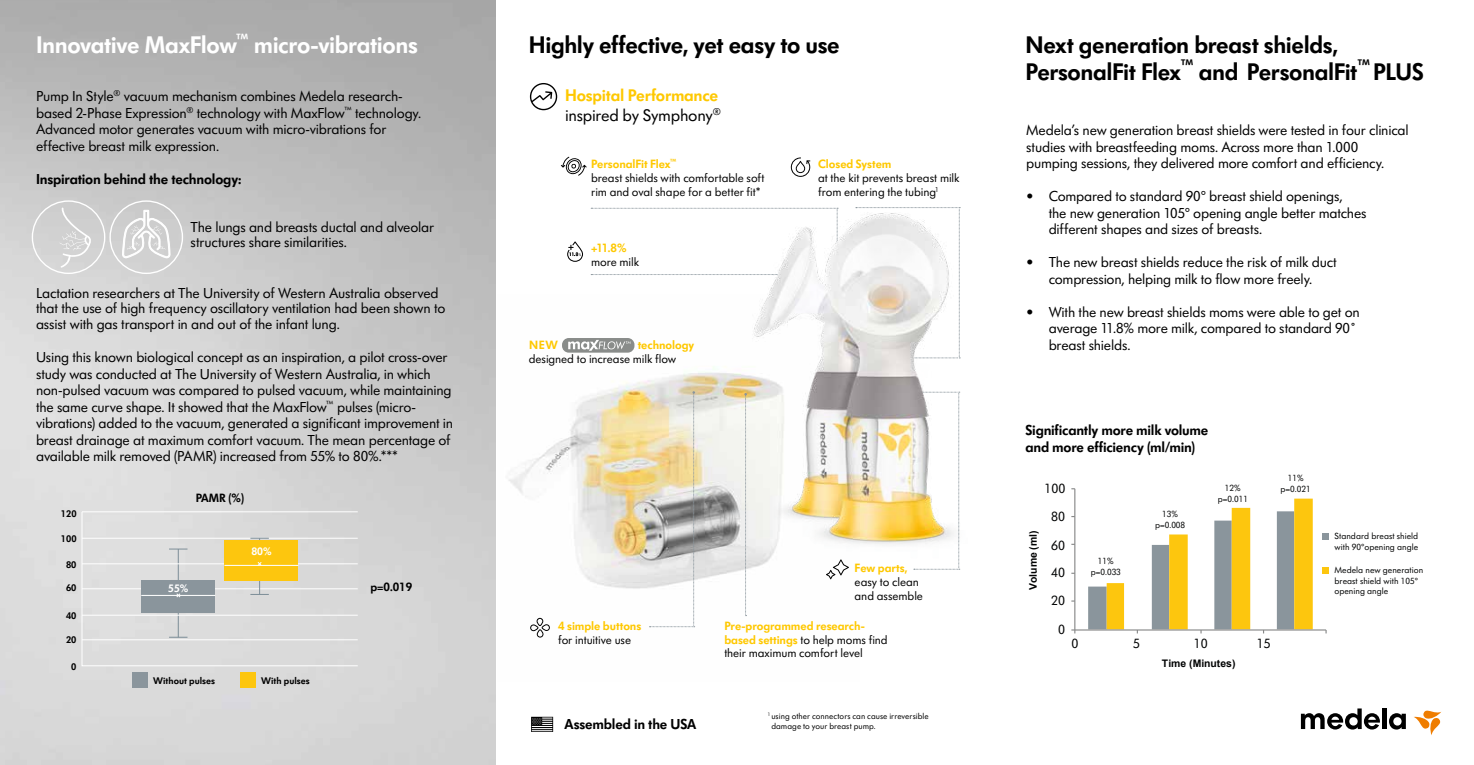
<style>
.page{position:relative;width:1474px;height:765px;background:#fff}
.page>*{position:absolute;margin:0;border:0;box-sizing:border-box;transform-origin:0 0}
.t1{font:600 25px/27.5px "Futura SB Medela";letter-spacing:-.015em;color:#000}
.t2{font:600 25px "Futura SB Medela";letter-spacing:-.015em;color:#fff}
.t3{font:600 17.5px/19.2px "Futura SB Medela";letter-spacing:-.015em;color:#fec800}
.t4{font:15px/16.5px "Futura SB Medela";letter-spacing:-.015em;color:#000}
.t5{font:600 15px/16.5px "Futura SB Medela";letter-spacing:-.015em;color:#000}
.t6{font:13.88px "Futura SB Medela";color:#010202}
.t7{font:12.5px/13.8px "Futura SB Medela";letter-spacing:-.005em;color:#000}
.t8{font:600 12.5px "Futura SB Medela";letter-spacing:-.005em;color:#fec800}
.t9{font:600 12.5px "Futura SB Medela";color:#000}
.t10{font:600 11.25px "Futura SB Medela";color:#fff}
.t11{font:700 10.38px "Arial";color:#010202}
.t12{font:600 10px "Futura SB Medela";color:#000}
.t13{font:9.25px/11.1px "Futura SB Medela";color:#010202;text-align:center}
.t14{font:8.75px/10px "Futura SB Medela";letter-spacing:.005em;color:#000}
.s1{font-weight:400;color:#000}
.s2{font-weight:600;color:#fec800}
</style>
<div class="page">
<img style="left:0;top:0;width:495px;height:765px">
<img style="left:508px;top:338px;width:215px;height:290px">
<svg style="left:561px;top:157px;width:25px;height:19px"></svg>
<svg style="left:567px;top:241px;width:16px;height:21px"></svg>
<svg style="left:530px;top:618px;width:20px;height:20px"></svg>
<hr style="left:1074px;top:489px;width:1px;height:141px;background:#888989">
<hr style="left:1075px;top:629px;width:251px;height:2px;background:#888989">
<svg style="left:1088px;top:499px;width:225px;height:134px"></svg>
<div style="left:1322px;top:533px;width:7px;height:6px;background:#8a959c"></div>
<div style="left:1322px;top:567px;width:7px;height:7px;background:#fdc60e"></div>
<div style="left:132px;top:673px;width:15px;height:15px;background:#8a959c"></div>
<div style="left:240px;top:673px;width:15px;height:15px;background:#fdc60e"></div>
<svg style="left:81px;top:511px;width:277px;height:155px;background:#dad7cb"></svg>
<svg style="left:745px;top:602px;width:2px;height:14px"></svg>
<svg style="left:649px;top:391px;width:46px;height:236px"></svg>
<svg style="left:591px;top:274px;width:132px;height:1px"></svg>
<svg style="left:531px;top:717px;width:22px;height:15px"></svg>
<svg style="left:530px;top:83px;width:27px;height:27px"></svg>
<svg style="left:591px;top:208px;width:132px;height:1px"></svg>
<svg style="left:59px;top:207px;width:33px;height:61px;background:#d6d6d6"></svg>
<div style="left:32px;top:200px;width:73px;height:74px;border:1px solid #fff;border-radius:50%"></div>
<svg style="left:122px;top:210px;width:48px;height:64px"></svg>
<div style="left:109px;top:200px;width:74px;height:74px;border:1px solid #fff;border-radius:50%"></div>
<hr style="left:1382px;top:708px;width:4px;height:21px;background:#000">
<svg style="left:1389px;top:713px;width:17px;height:17px"></svg>
<svg style="left:1301px;top:708px;width:79px;height:22px"></svg>
<svg style="left:1414px;top:710px;width:27px;height:25px"></svg>
<img style="left:723px;top:207px;width:238px;height:395px">
<svg style="left:791px;top:157px;width:19px;height:20px"></svg>
<div style="left:562px;top:338px;width:72px;height:15px;background:#898c8a;border-radius:7px"></div>
<svg style="left:568px;top:340px;width:62px;height:11px"></svg>
<h1 class="t2" style="left:36px;top:29px;width:383px">Innovative MaxFlow<sup>™</sup> micro-vibrations</h1>
<h1 class="t1" style="left:529px;top:30px;width:312px">Highly effective, yet easy to use</h1>
<p class="t4" style="left:36px;top:88px;width:387px">Pump In Style<sup>®</sup> vacuum mechanism combines Medela research&shy;based 2-Phase Expression<sup>®</sup> technology with MaxFlow<sup>™</sup> technology.<br>Advanced motor generates vacuum with micro-vibrations for effective breast milk expression.</p>
<p class="t5" style="left:36px;top:171px;width:207px">Inspiration behind the technology:</p>
<p class="t3" style="left:565px;top:86px;width:157px">Hospital Performance <span class="s1">inspired by Symphony</span><sup>®</sup></p>
<p class="t7" style="left:591px;top:157px;width:175px"><span class="s2">PersonalFit Flex</span><sup>™<br></sup>breast shields with comfortable soft rim and oval shape for a better fit*</p>
<p class="t8" style="left:818px;top:157px;width:75px">Closed System</p>
<p class="t7" style="left:818px;top:171px;width:143px">at the kit prevents breast milk from entering the tubing<sup>1</sup></p>
<p class="t4" style="left:191px;top:220px;width:245px;line-height:15px">The lungs and breasts ductal and alveolar structures share similarities.</p>
<p class="t4" style="left:36px;top:285px;width:411px;line-height:15px">Lactation researchers at The University of Western Australia observed that the use of high frequency oscillatory ventilation had been shown to</p>
<p class="t4" style="left:36px;top:308px;width:413px;line-height:33px">assist with gas transport in and out of the infant lung.<br>Using this known biological concept as an inspiration, a pilot cross-over</p>
<p class="t4" style="left:36px;top:366px;width:419px">study was conducted at The University of Western Australia, in which non-pulsed vacuum was compared to pulsed vacuum, while maintaining the same curve shape. It showed that the MaxFlow<sup>™</sup> pulses (micro&shy;vibrations) added to the vacuum, generated a significant improvement in breast drainage at maximum comfort vacuum. The mean percentage of available milk removed (PAMR) increased from 55% to 80%.***</p>
<p class="t12" style="left:61px;top:507px;width:17px">120</p>
<p class="t12" style="left:61px;top:533px;width:17px">100</p>
<p class="t12" style="left:66px;top:559px;width:12px">80</p>
<p class="t12" style="left:66px;top:582px;width:12px">60</p>
<p class="t12" style="left:66px;top:610px;width:12px">40</p>
<p class="t12" style="left:66px;top:634px;width:12px">20</p>
<p class="t12" style="left:71px;top:661px;width:7px">0</p>
<p class="t9" style="left:196px;top:491px;width:50px">PAMR (%)</p>
<p class="t10" style="left:168px;top:581px;width:22px">55%</p>
<p class="t10" style="left:251px;top:545px;width:22px">80%</p>
<p class="t12" style="left:153px;top:675px;width:63px">Without pulses</p>
<p class="t12" style="left:261px;top:675px;width:50px">With pulses</p>
<p class="t9" style="left:370px;top:580px;width:43px">p=0.019</p>
<p class="t8" style="left:591px;top:240px;width:37px">+11.8%</p>
<p class="t7" style="left:591px;top:255px;width:49px">more milk</p>
<p class="t8" style="left:529px;top:337px;width:30px">NEW</p>
<p class="t8" style="left:638px;top:337px;width:58px">technology</p>
<p class="t7" style="left:529px;top:352px;width:149px">designed to increase milk flow</p>
<p class="t8" style="left:558px;top:618px;width:85px">4 simple buttons</p>
<p class="t7" style="left:558px;top:633px;width:74px">for intuitive use</p>
<p class="t5" style="left:564px;top:715px;width:133px">Assembled in the USA</p>
<p class="t8" style="left:855px;top:561px;width:54px">Few parts,</p>
<p class="t7" style="left:855px;top:575px;width:70px">easy to clean and assemble</p>
<p class="t7" style="left:724px;top:619px;width:165px"><span class="s2">Pre-programmed research&shy;based settings</span> to help moms find their maximum comfort level</p>
<p class="t14" style="left:771px;top:711px;width:159px;text-indent:-4px"><sup>1</sup> using other connectors can cause irreversible damage to your breast pump.</p>
<h1 class="t1" style="left:1025px;top:30px;width:400px">Next generation breast shields,<br>PersonalFit Flex<sup>™</sup> and PersonalFit<sup>™</sup> PLUS</h1>
<p class="t4" style="left:1026px;top:122px;width:384px">Medela’s new generation breast shields were tested in four clinical studies with breastfeeding moms. Across more than 1.000 pumping sessions, they delivered more comfort and efficiency.</p>
<p class="t4" style="left:1048px;top:188px;width:319px;text-indent:-22px">• Compared to standard 90° breast shield openings,<br>the new generation 105° opening angle better matches different shapes and sizes of breasts.</p>
<p class="t4" style="left:1026px;top:254px;width:312px;text-align:center">• The new breast shields reduce the risk of milk duct compression, helping milk to flow more freely.</p>
<p class="t4" style="left:1048px;top:303px;width:313px;text-indent:-22px">• With the new breast shields moms were able to get on average 11.8% more milk, compared to standard 90 ˚ breast shields.</p>
<p class="t5" style="left:1025px;top:422px;width:185px">Significantly more milk volume and more efficiency (ml/min)</p>
<p class="t6" style="left:1044px;top:480px;width:22px">100</p>
<p class="t11" style="left:1026px;top:590px;width:61px;rotate:-90deg">Volume (ml)</p>
<p class="t6" style="left:1051px;top:508px;width:15px">80</p>
<p class="t6" style="left:1051px;top:537px;width:15px">60</p>
<p class="t6" style="left:1051px;top:565px;width:15px">40</p>
<p class="t6" style="left:1051px;top:593px;width:15px">20</p>
<p class="t6" style="left:1058px;top:621px;width:8px">0</p>
<p class="t13" style="left:1091px;top:555px;width:32px">11% p=0.033</p>
<p class="t13" style="left:1155px;top:508px;width:32px">13% p=0.008</p>
<p class="t13" style="left:1218px;top:482px;width:32px">12% p=0.011</p>
<p class="t6" style="left:1071px;top:635px;width:8px">0</p>
<p class="t6" style="left:1133px;top:635px;width:8px">5</p>
<p class="t6" style="left:1194px;top:635px;width:15px">10</p>
<p class="t6" style="left:1257px;top:635px;width:15px">15</p>
<p class="t11" style="left:1162px;top:657px;width:75px">Time (Minutes)</p>
<p class="t13" style="left:1280px;top:472px;width:32px">11% p=0.021</p>
<p class="t13" style="left:1334px;top:531px;width:85px;line-height:10.4px;text-align:left">Standard breast shield with 90°opening angle</p>
<p class="t13" style="left:1334px;top:565px;width:90px;line-height:10.4px;text-align:left">Medela new generation breast shield with 105° opening angle</p>
</div>
